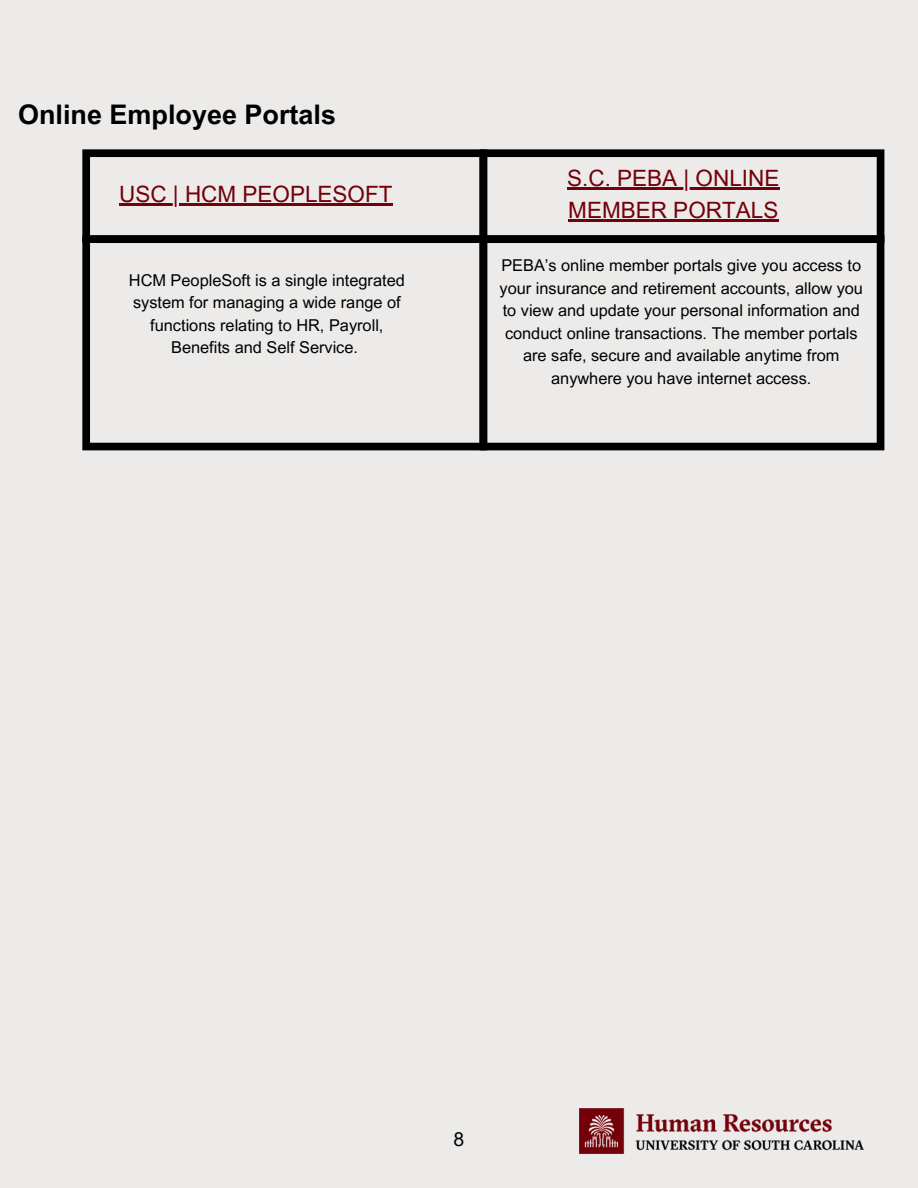
<style>
.page{position:relative;width:918px;height:1188px;background:#ecebea}
.page>*{position:absolute;margin:0;border:0;box-sizing:border-box;transform-origin:0 0}
.t1{font:700 27px "Arial MT Pro";color:#000}
.t2{font:22.5px/31.5px "Arial MT Pro";color:#73000a}
.t3{font:19.35px "Arial MT Pro";color:#000}
.t4{font:16.35px/22.5px "Arial MT Pro";color:#000;text-align:center}
</style>
<div class="page">
<img style="left:580px;top:1108px;width:283px;height:45px">
<svg style="left:82px;top:243px;width:398px;height:207px"></svg>
<svg style="left:82px;top:149px;width:802px;height:94px"></svg>
<svg style="left:480px;top:235px;width:404px;height:215px"></svg>
<hr style="left:119px;top:203px;width:274px;height:2px;background:#73000a">
<hr style="left:567px;top:187px;width:212px;height:3px;background:#73000a">
<hr style="left:568px;top:219px;width:210px;height:2px;background:#73000a">
<p class="t1" style="left:18px;top:104px;width:320px">Online Employee Portals</p>
<h2 class="t2" style="left:119px;top:181px;width:275px">USC | HCM PEOPLESOFT</h2>
<p class="t4" style="left:129px;top:271px;width:277px">HCM PeopleSoft is a single integrated system for managing a wide range of functions relating to HR, Payroll, Benefits and Self Service.</p>
<h2 class="t2" style="left:567px;top:166px;width:214px">S.C. PEBA | ONLINE<br>MEMBER PORTALS</h2>
<p class="t4" style="left:500px;top:256px;width:365px">PEBA’s online member portals give you access to your insurance and retirement accounts, allow you to view and update your personal information and conduct online transactions. The member portals are safe, secure and available anytime from anywhere you have internet access.</p>
<h1 class="t3" style="left:454px;top:1132px;width:12px">8</h1>
</div>
